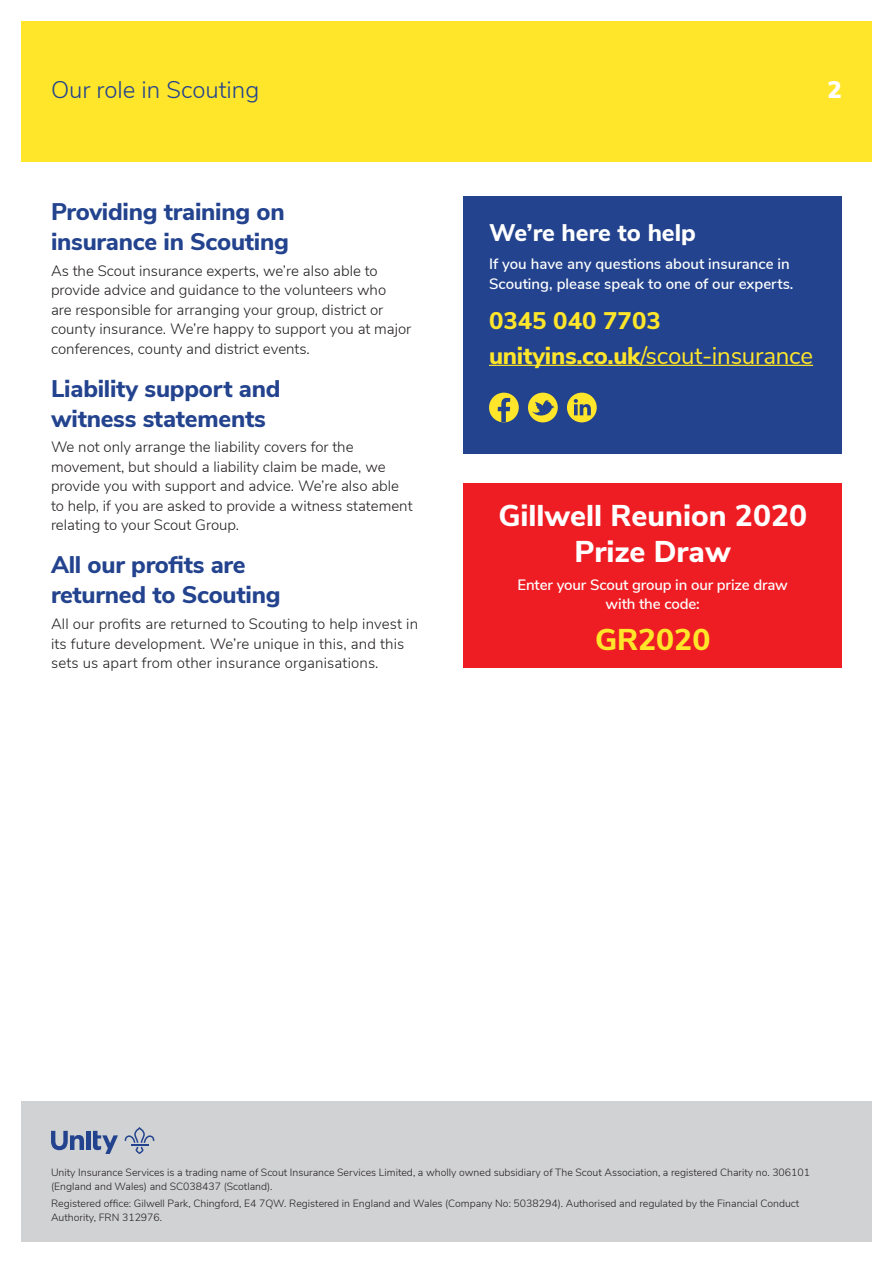
<style>
.page{position:relative;width:893px;height:1263px;background:#fff}
.page>*{position:absolute;margin:0;border:0;box-sizing:border-box;transform-origin:0 0}
.t1{font:800 30px/36px "Nunito Sans";color:#fff;text-align:center}
.t2{font:800 30px "Nunito Sans";color:#ffe62a}
.t3{font:800 24px/30px "Nunito Sans";letter-spacing:-.01em;color:#23438e}
.t4{font:800 24px/34.2px "Nunito Sans";color:#ffe62a}
.t5{font:300 24px "Nunito Sans";color:#23438e}
.t6{font:800 24px "Nunito Sans";color:#fff}
.t7{font:900 24px "Nunito Sans";color:#fff}
.t8{font:300 15px/19.5px "Nunito Sans";color:#231f20}
.t9{font:600 15px/19.5px "Nunito Sans";color:#fff}
.t10{font:300 10.5px/13.5px "Nunito Sans";color:#231f20}
.s1{font-weight:400}
</style>
<div class="page">
<div style="left:21px;top:21px;width:851px;height:141px;background:#ffe62a"></div>
<div style="left:21px;top:1101px;width:851px;height:141px;background:#d1d2d4"></div>
<svg style="left:124px;top:1127px;width:31px;height:27px"></svg>
<svg style="left:51px;top:1131px;width:67px;height:23px"></svg>
<div style="left:463px;top:196px;width:379px;height:258px;background:#23438e"></div>
<div style="left:463px;top:483px;width:379px;height:185px;background:#ee1d23"></div>
<hr style="left:489px;top:365px;width:324px;height:1px;background:#ffe62a">
<div style="left:489px;top:393px;width:30px;height:29px;background:#ffe62a;border-radius:50%"></div>
<svg style="left:497px;top:398px;width:13px;height:24px"></svg>
<div style="left:567px;top:393px;width:30px;height:29px;background:#ffe62a;border-radius:50%"></div>
<svg style="left:574px;top:399px;width:17px;height:16px"></svg>
<div style="left:528px;top:393px;width:30px;height:29px;background:#ffe62a;border-radius:50%"></div>
<svg style="left:532px;top:400px;width:22px;height:19px"></svg>
<h2 class="t5" style="left:51px;top:72px;width:210px">Our role in Scouting</h2>
<h2 class="t7" style="left:827px;top:72px;width:16px">2</h2>
<h2 class="t3" style="left:51px;top:195px;width:239px">Providing training on insurance in Scouting</h2>
<p class="t8" style="left:51px;top:260px;width:362px">As the Scout insurance experts, we’re also able to provide advice and guidance to the volunteers who<br>are responsible for arranging your group, district or county insurance. We’re happy to support you at major conferences, county and district events.</p>
<h2 class="t3" style="left:51px;top:372px;width:231px">Liability support and witness statements</h2>
<p class="t8" style="left:51px;top:436px;width:363px">We not only arrange the liability covers for the movement, but should a liability claim be made, we provide you with support and advice. We’re also able to help, if you are asked to provide a witness statement relating to your Scout Group.</p>
<h2 class="t3" style="left:51px;top:548px;width:231px">All our profits are returned to Scouting</h2>
<p class="t8" style="left:51px;top:613px;width:369px">All our profits are returned to Scouting to help invest in its future development. We’re unique in this, and this sets us apart from other insurance organisations.</p>
<h2 class="t6" style="left:489px;top:215px;width:208px">We’re here to help</h2>
<p class="t9" style="left:489px;top:253px;width:306px">If you have any questions about insurance in<br>Scouting, please speak to one of our experts.</p>
<h2 class="t4" style="left:489px;top:302px;width:326px">0345 040 7703 unityins.co.uk<span class="s1">/scout-insurance</span></h2>
<h1 class="t1" style="left:498px;top:496px;width:310px">Gillwell Reunion 2020<br>Prize Draw</h1>
<p class="t9" style="left:517px;top:574px;width:272px;text-align:center">Enter your Scout group in our prize draw with the code:</p>
<h1 class="t2" style="left:595px;top:617px;width:117px">GR2020</h1>
<p class="t10" style="left:51px;top:1165px;width:761px">Unity Insurance Services is a trading name of Scout Insurance Services Limited, a wholly owned subsidiary of The Scout Association, a registered Charity no. 306101 (England and Wales) and SC038437 (Scotland).</p>
<p class="t10" style="left:51px;top:1196px;width:750px">Registered office: Gilwell Park, Chingford, E4 7QW. Registered in England and Wales (Company No: 5038294). Authorised and regulated by the Financial Conduct<br>Authority, FRN 312976.</p>
</div>
